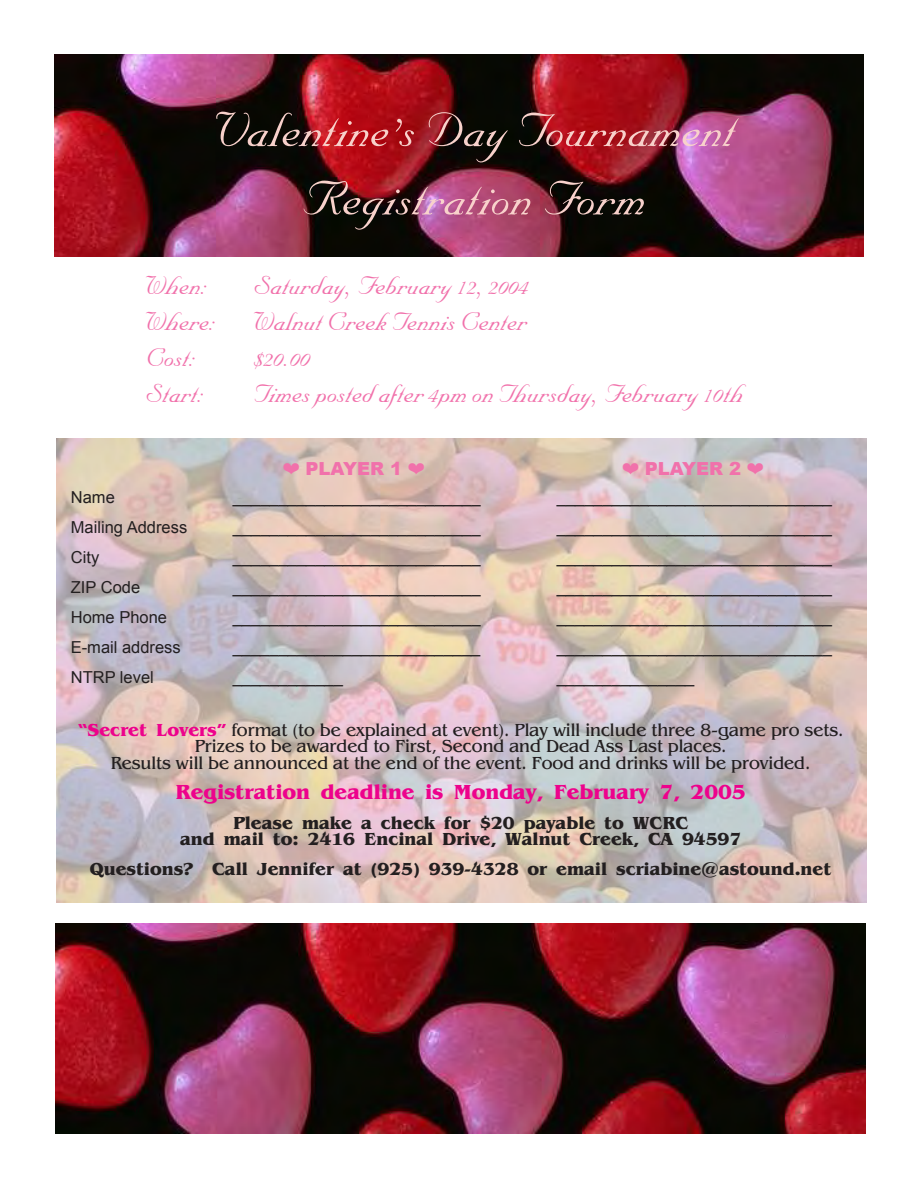
<style>
.page{position:relative;width:918px;height:1188px;background:#fff}
.page>*{position:absolute;margin:0;border:0;box-sizing:border-box;transform-origin:0 0}
.t1{font:57px "Nuptial Script";color:#f8d1cb}
.t2{font:30px "Nuptial Script";color:#f171ab}
.t3{font:700 21px "Gazette";color:#ed028c}
.t4{font:18px "Gazette";color:#231f20}
.t5{font:700 18px "Gazette";color:#231f20}
.t6{font:900 18px "Arial";color:#f171ab}
.t7{font:16.5px "Arial";color:#231f20}
.s1{font-weight:700;color:#ed028c}
</style>
<div class="page">
<img style="left:56px;top:439px;width:810px;height:464px">
<img style="left:56px;top:924px;width:810px;height:210px">
<img style="left:54px;top:54px;width:810px;height:202px">
<p class="t1" style="left:216px;top:98px;width:522px">Valentine’s Day Tournament</p>
<p class="t1" style="left:305px;top:167px;width:343px">Registration Form</p>
<p class="t2" style="left:146px;top:269px;width:63px">When:</p>
<p class="t2" style="left:254px;top:269px;width:276px">Saturday, February 12, 2004</p>
<p class="t2" style="left:146px;top:305px;width:71px">Where:</p>
<p class="t2" style="left:254px;top:305px;width:275px">Walnut Creek Tennis Center</p>
<p class="t2" style="left:146px;top:341px;width:51px">Cost:</p>
<p class="t2" style="left:254px;top:341px;width:58px">$20.00</p>
<p class="t2" style="left:146px;top:377px;width:60px">Start:</p>
<p class="t2" style="left:254px;top:377px;width:491px">Times posted after 4pm on Thursday, February 10th</p>
<p class="t7" style="left:71px;top:488px;width:46px">Name</p>
<p class="t7" style="left:71px;top:518px;width:118px">Mailing Address</p>
<p class="t7" style="left:71px;top:548px;width:30px">City</p>
<p class="t7" style="left:71px;top:578px;width:71px">ZIP Code</p>
<p class="t7" style="left:71px;top:608px;width:98px">Home Phone</p>
<p class="t7" style="left:71px;top:638px;width:112px">E-mail address</p>
<p class="t7" style="left:71px;top:668px;width:85px">NTRP level</p>
<p class="t6" style="left:283px;top:459px;width:143px">❤ PLAYER 1 ❤</p>
<p class="t6" style="left:622px;top:459px;width:143px">❤ PLAYER 2 ❤</p>
<p class="t7" style="left:233px;top:488px;width:249px">___________________________</p>
<p class="t7" style="left:557px;top:488px;width:277px">______________________________</p>
<p class="t7" style="left:233px;top:518px;width:249px">___________________________</p>
<p class="t7" style="left:557px;top:518px;width:277px">______________________________</p>
<p class="t7" style="left:233px;top:548px;width:249px">___________________________</p>
<p class="t7" style="left:557px;top:548px;width:277px">______________________________</p>
<p class="t7" style="left:233px;top:578px;width:249px">___________________________</p>
<p class="t7" style="left:557px;top:578px;width:277px">______________________________</p>
<p class="t7" style="left:233px;top:608px;width:249px">___________________________</p>
<p class="t7" style="left:557px;top:608px;width:277px">______________________________</p>
<p class="t7" style="left:233px;top:638px;width:249px">___________________________</p>
<p class="t7" style="left:557px;top:638px;width:277px">______________________________</p>
<p class="t7" style="left:233px;top:668px;width:112px">____________</p>
<p class="t7" style="left:557px;top:668px;width:139px">_______________</p>
<p class="t4" style="left:78px;top:722px;width:767px"><span class="s1">“Secret Lovers”</span> format (to be explained at event). Play will include three 8-game pro sets.</p>
<p class="t4" style="left:195px;top:739px;width:534px">Prizes to be awarded to First, Second and Dead Ass Last places.</p>
<p class="t4" style="left:111px;top:755px;width:701px">Results will be announced at the end of the event. Food and drinks will be provided.</p>
<p class="t3" style="left:176px;top:783px;width:572px">Registration deadline is Monday, February 7, 2005</p>
<p class="t5" style="left:233px;top:815px;width:457px">Please make a check for $20 payable to WCRC</p>
<p class="t5" style="left:180px;top:832px;width:562px">and mail to: 2416 Encinal Drive, Walnut Creek, CA 94597</p>
<p class="t5" style="left:90px;top:862px;width:743px">Questions? Call Jennifer at (925) 939-4328 or email scriabine@astound.net</p>
</div>
